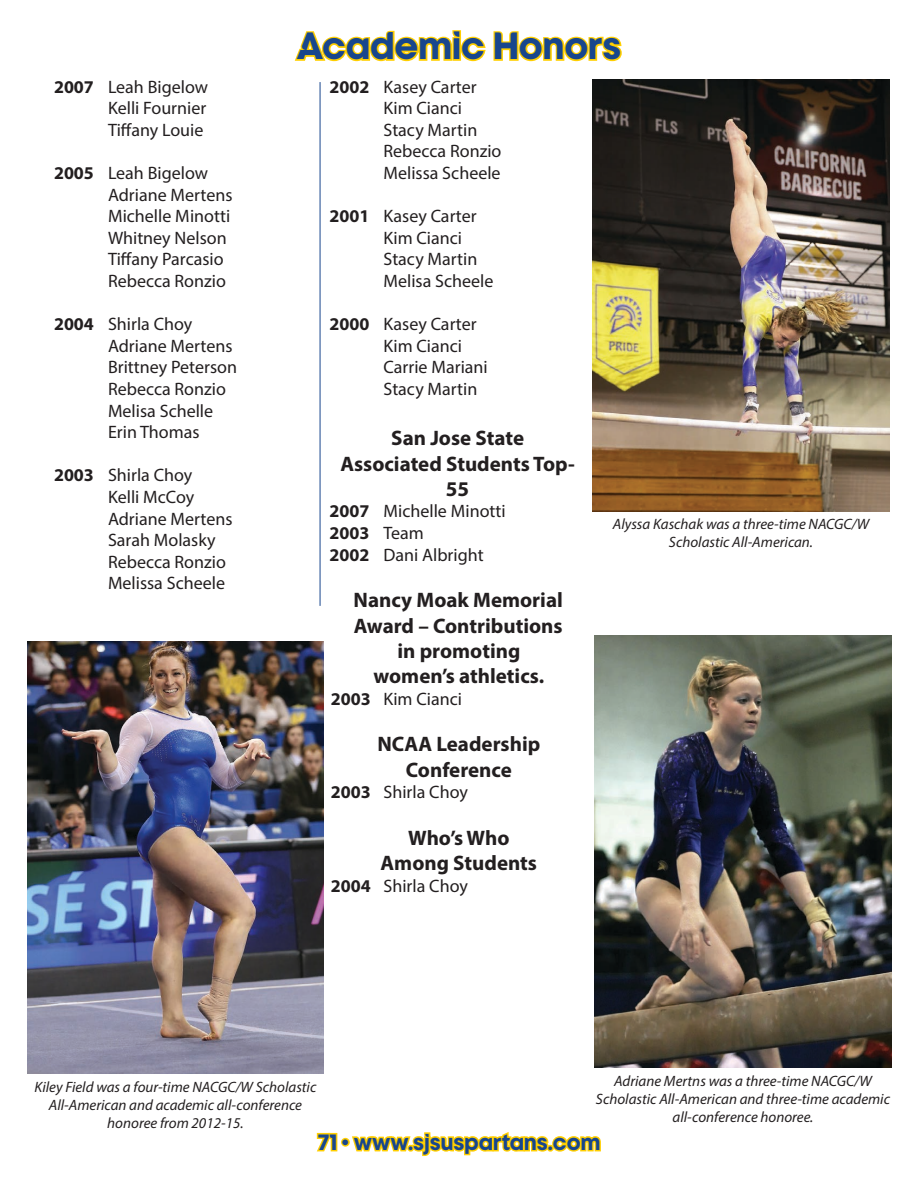
<style>
.page{position:relative;width:918px;height:1188px;background:#fff}
.page>*{position:absolute;margin:0;border:0;box-sizing:border-box;transform-origin:0 0}
.t1{font:36px "SJSU Pride AP Bold 370";color:#18468d}
.t2{font:700 21px/25.2px "Myriad Pro";color:#231f20;text-align:center}
.t3{font:21px "SJSU Pride AP Bold 370";color:#18468d}
.t4{font:18px/21.6px "Myriad Pro";color:#231f20}
.t5{font:italic 15px/18px "Myriad Pro";color:#231f20;text-align:center}
.s1{font-weight:700}
</style>
<div class="page">
<svg style="left:316px;top:1132px;width:22px;height:20px"></svg>
<div style="left:341px;top:1138px;width:9px;height:9px;border:3px solid #ffcf00;border-radius:50%"></div>
<svg style="left:352px;top:1132px;width:249px;height:25px"></svg>
<svg style="left:294px;top:30px;width:328px;height:32px"></svg>
<img style="left:593px;top:79px;width:297px;height:432px">
<img style="left:27px;top:642px;width:297px;height:432px">
<hr style="left:320px;top:82px;width:1px;height:524px;background:#18468d">
<img style="left:595px;top:636px;width:297px;height:432px">
<p class="t4" style="left:108px;top:76px;width:102px;text-align:justify;text-indent:-54px"><span class="s1">2007</span> Leah Bigelow Kelli Fournier Tiffany Louie</p>
<p class="t4" style="left:108px;top:162px;width:126px;text-indent:-54px"><span class="s1">2005</span> Leah Bigelow<br>Adriane Mertens<br>Michelle Minotti<br>Whitney Nelson<br>Tiffany Parcasio<br>Rebecca Ronzio</p>
<p class="t4" style="left:108px;top:313px;width:131px;text-indent:-54px"><span class="s1">2004</span> Shirla Choy<br>Adriane Mertens<br>Brittney Peterson<br>Rebecca Ronzio<br>Melisa Schelle<br>Erin Thomas</p>
<p class="t4" style="left:108px;top:464px;width:126px;text-indent:-54px"><span class="s1">2003</span> Shirla Choy<br>Kelli McCoy<br>Adriane Mertens<br>Sarah Molasky<br>Rebecca Ronzio<br>Melissa Scheele</p>
<h1 class="t1" style="left:296px;top:30px;width:327px">Academic Honors</h1>
<p class="t4" style="left:384px;top:76px;width:119px;text-indent:-54px"><span class="s1">2002</span> Kasey Carter<br>Kim Cianci<br>Stacy Martin<br>Rebecca Ronzio<br>Melissa Scheele</p>
<p class="t4" style="left:384px;top:205px;width:112px;text-indent:-54px"><span class="s1">2001</span> Kasey Carter<br>Kim Cianci<br>Stacy Martin<br>Melisa Scheele</p>
<p class="t4" style="left:384px;top:313px;width:106px;text-indent:-54px"><span class="s1">2000</span> Kasey Carter<br>Kim Cianci<br>Carrie Mariani<br>Stacy Martin</p>
<p class="t2" style="left:340px;top:425px;width:236px">San Jose State<br>Associated Students Top-<br>55</p>
<p class="t4" style="left:330px;top:500px;width:178px"><span class="s1">2007</span> Michelle Minotti<br><span class="s1">2003</span> Team<br><span class="s1">2002</span> Dani Albright</p>
<p class="t2" style="left:354px;top:587px;width:211px">Nancy Moak Memorial<br>Award – Contributions in promoting women’s athletics.</p>
<p class="t4" style="left:331px;top:688px;width:133px"><span class="s1">2003</span> Kim Cianci</p>
<p class="t2" style="left:377px;top:731px;width:165px">NCAA Leadership<br>Conference</p>
<p class="t4" style="left:331px;top:781px;width:139px"><span class="s1">2003</span> Shirla Choy</p>
<p class="t2" style="left:381px;top:825px;width:158px">Who’s Who<br>Among Students</p>
<p class="t4" style="left:331px;top:875px;width:139px"><span class="s1">2004</span> Shirla Choy</p>
<p class="t5" style="left:613px;top:515px;width:258px">Alyssa Kaschak was a three-time NACGC/W<br>Scholastic All-American.</p>
<p class="t5" style="left:35px;top:1077px;width:283px">Kiley Field was a four-time NACGC/W Scholastic<br>All-American and academic all-conference honoree from 2012-15.</p>
<p class="t5" style="left:596px;top:1071px;width:296px">Adriane Mertns was a three-time NACGC/W<br>Scholastic All-American and three-time academic all-conference honoree.</p>
<p class="t3" style="left:318px;top:1133px;width:284px">71 • www.sjsuspartans.com</p>
</div>
